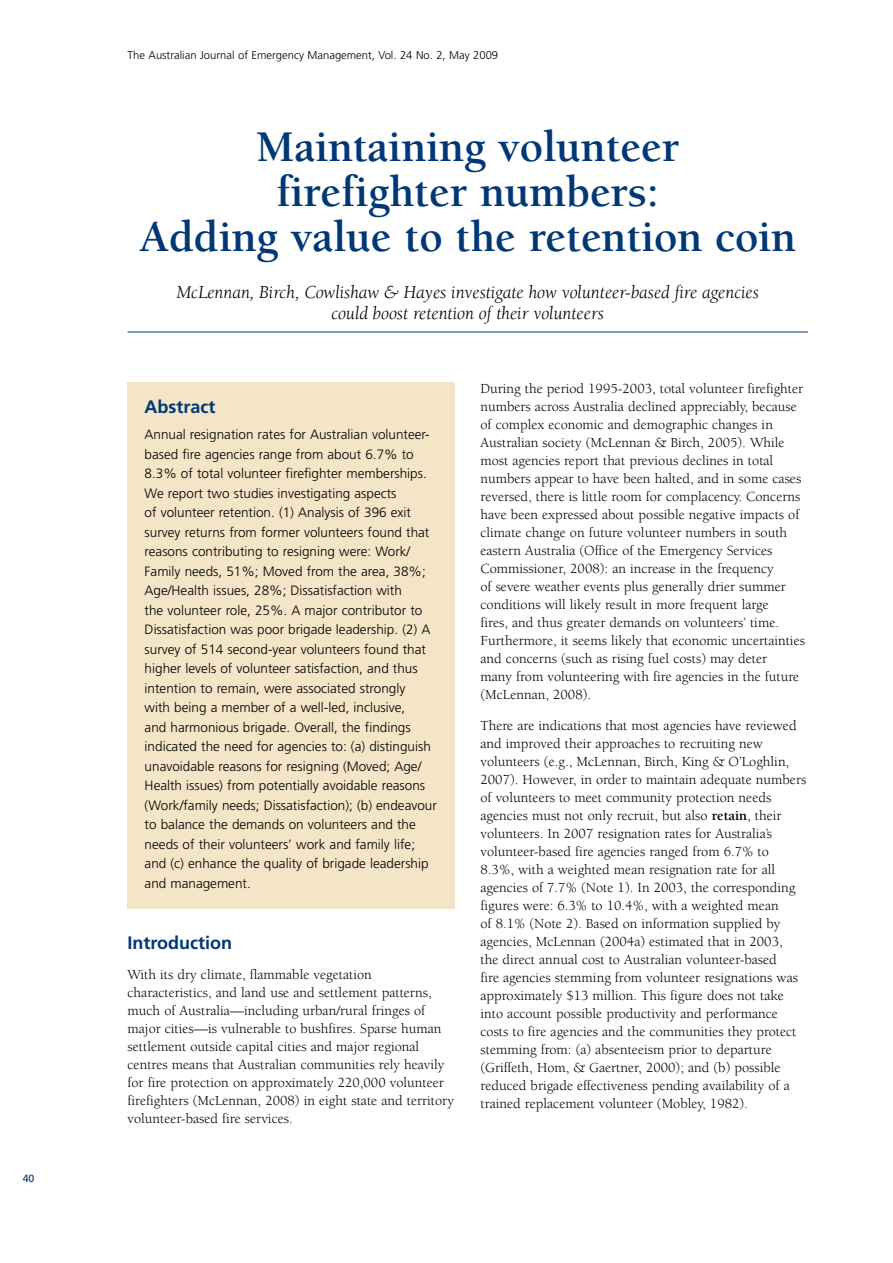
<style>
.page{position:relative;width:893px;height:1263px;background:#fff}
.page>*{position:absolute;margin:0;border:0;box-sizing:border-box;transform-origin:0 0}
.t1{font:700 45px/45px "Berkeley";letter-spacing:-.005em;color:#003876;text-align:center}
.t2{font:italic 18.75px/21px "Berkeley";letter-spacing:-.005em;color:#000;text-align:center}
.t3{font:700 18px "Frutiger";color:#003876}
.t4{font:14.25px/18px "Berkeley";color:#000}
.t5{font:300 13.5px/19.5px "Frutiger";color:#000}
.t6{font:300 11.25px "Frutiger";color:#000}
.t7{font:10.5px "Frutiger";color:#003876}
.s1{font-weight:700}
</style>
<div class="page">
<div style="left:128px;top:383px;width:327px;height:526px;background:#f5e5c7"></div>
<hr style="left:128px;top:332px;width:680px;height:1px;background:#003876">
<p class="t7" style="left:23px;top:1172px;width:13px">40</p>
<p class="t6" style="left:128px;top:49px;width:372px">The Australian Journal of Emergency Management, Vol. 24 No. 2, May 2009</p>
<h1 class="t1" style="left:139px;top:125px;width:658px">Maintaining volunteer<br>firefighter numbers:<br>Adding value to the retention coin</h1>
<h2 class="t2" style="left:176px;top:282px;width:584px">McLennan, Birch, Cowlishaw &amp; Hayes investigate how volunteer-based fire agencies could boost retention of their volunteers</h2>
<p class="t3" style="left:145px;top:396px;width:72px">Abstract</p>
<p class="t5" style="left:145px;top:425px;width:294px">Annual resignation rates for Australian volunteer&shy;based fire agencies range from about 6.7% to 8.3% of total volunteer firefighter memberships.<br>We report two studies investigating aspects<br>of volunteer retention. (1) Analysis of 396 exit survey returns from former volunteers found that reasons contributing to resigning were: Work/ Family needs, 51%; Moved from the area, 38%; Age/Health issues, 28%; Dissatisfaction with<br>the volunteer role, 25%. A major contributor to Dissatisfaction was poor brigade leadership. (2) A survey of 514 second-year volunteers found that higher levels of volunteer satisfaction, and thus intention to remain, were associated strongly<br>with being a member of a well-led, inclusive,<br>and harmonious brigade. Overall, the findings indicated the need for agencies to: (a) distinguish unavoidable reasons for resigning (Moved; Age/ Health issues) from potentially avoidable reasons (Work/family needs; Dissatisfaction); (b) endeavour to balance the demands on volunteers and the needs of their volunteers’ work and family life; and (c) enhance the quality of brigade leadership and management.</p>
<p class="t3" style="left:128px;top:932px;width:106px">Introduction</p>
<p class="t4" style="left:128px;top:966px;width:328px">With its dry climate, flammable vegetation characteristics, and land use and settlement patterns, much of Australia—including urban/rural fringes of major cities—is vulnerable to bushfires. Sparse human settlement outside capital cities and major regional centres means that Australian communities rely heavily for fire protection on approximately 220,000 volunteer firefighters (McLennan, 2008) in eight state and territory volunteer-based fire services.</p>
<p class="t4" style="left:480px;top:380px;width:326px">During the period 1995-2003, total volunteer firefighter numbers across Australia declined appreciably, because of complex economic and demographic changes in Australian society (McLennan &amp; Birch, 2005). While most agencies report that previous declines in total numbers appear to have been halted, and in some cases reversed, there is little room for complacency. Concerns have been expressed about possible negative impacts of climate change on future volunteer numbers in south eastern Australia (Office of the Emergency Services Commissioner, 2008): an increase in the frequency<br>of severe weather events plus generally drier summer conditions will likely result in more frequent large<br>fires, and thus greater demands on volunteers’ time.<br>Furthermore, it seems likely that economic uncertainties and concerns (such as rising fuel costs) may deter<br>many from volunteering with fire agencies in the future (McLennan, 2008).</p>
<p class="t4" style="left:480px;top:717px;width:327px">There are indications that most agencies have reviewed and improved their approaches to recruiting new volunteers (e.g., McLennan, Birch, King &amp; O’Loghlin, 2007). However, in order to maintain adequate numbers of volunteers to meet community protection needs agencies must not only recruit, but also <span class="s1">retain</span>, their volunteers. In 2007 resignation rates for Australia’s volunteer-based fire agencies ranged from 6.7% to<br>8.3%, with a weighted mean resignation rate for all agencies of 7.7% (Note 1). In 2003, the corresponding figures were: 6.3% to 10.4%, with a weighted mean<br>of 8.1% (Note 2). Based on information supplied by agencies, McLennan (2004a) estimated that in 2003,<br>the direct annual cost to Australian volunteer-based<br>fire agencies stemming from volunteer resignations was approximately $13 million. This figure does not take into account possible productivity and performance costs to fire agencies and the communities they protect stemming from: (a) absenteeism prior to departure (Griffeth, Hom, &amp; Gaertner, 2000); and (b) possible reduced brigade effectiveness pending availability of a trained replacement volunteer (Mobley, 1982).</p>
</div>
